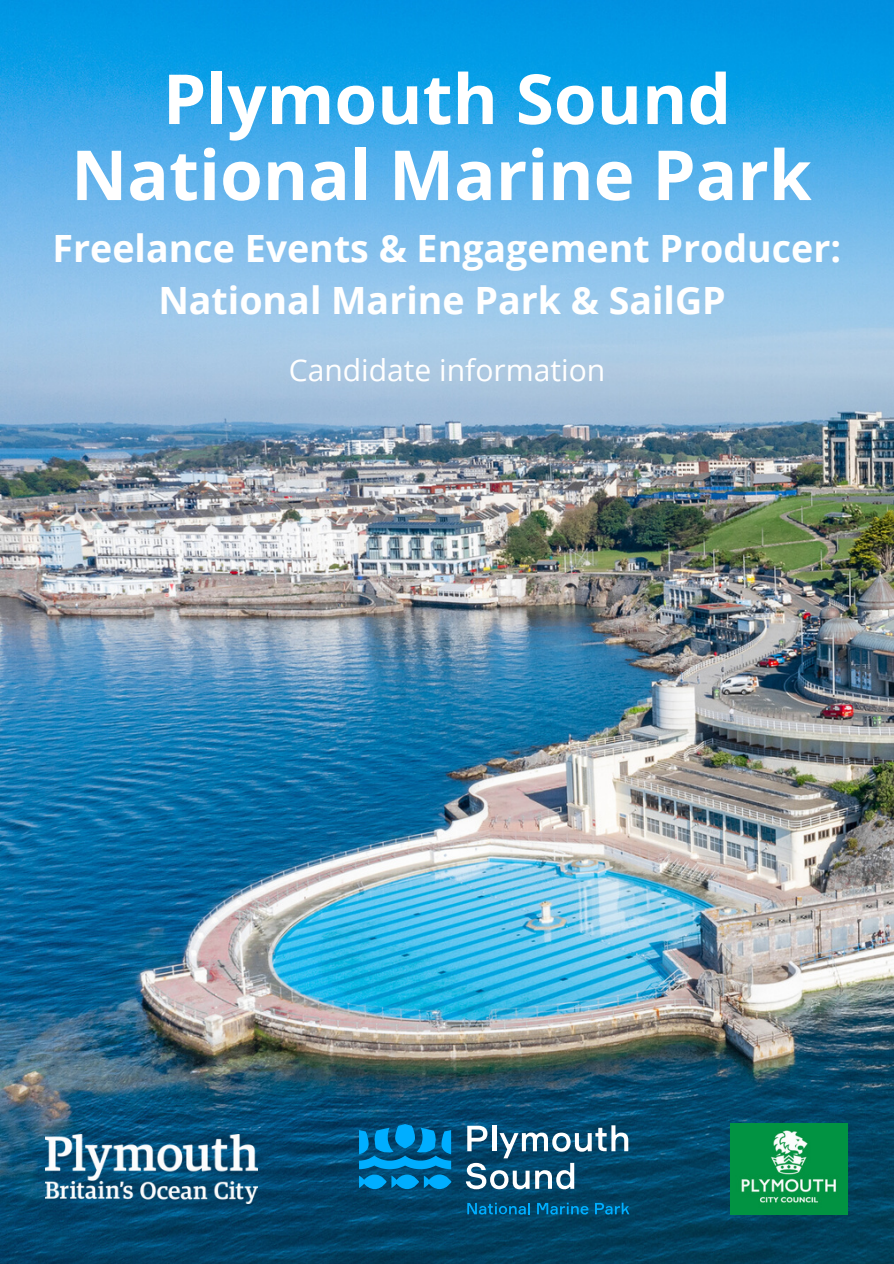
<style>
.page{position:relative;width:894px;height:1264px;background:#fff}
.page>*{position:absolute;margin:0;border:0;box-sizing:border-box;transform-origin:0 0}
.t1{font:700 69px/76.1px "Open Sans";color:#fff;text-align:center}
.t2{font:700 37.5px/51.8px "Open Sans";color:#fff;text-align:center}
.t3{font:30px "Open Sans";color:#fff}
</style>
<div class="page">
<img style="left:0;top:0;width:893px;height:1263px">
<img style="left:730px;top:1123px;width:117px;height:91px">
<img style="left:45px;top:1134px;width:212px;height:69px">
<svg style="left:465px;top:1125px;width:163px;height:64px"></svg>
<svg style="left:467px;top:1202px;width:63px;height:12px"></svg>
<svg style="left:537px;top:1202px;width:51px;height:12px"></svg>
<svg style="left:595px;top:1202px;width:34px;height:12px"></svg>
<svg style="left:359px;top:1124px;width:92px;height:65px;background:#007ab8"></svg>
<p class="t1" style="left:71px;top:59px;width:741px">Plymouth Sound<br>National Marine Park</p>
<p class="t2" style="left:53px;top:221px;width:789px">Freelance Events &amp; Engagement Producer:<br>National Marine Park &amp; SailGP</p>
<p class="t3" style="left:289px;top:349px;width:318px">Candidate information</p>
</div>
